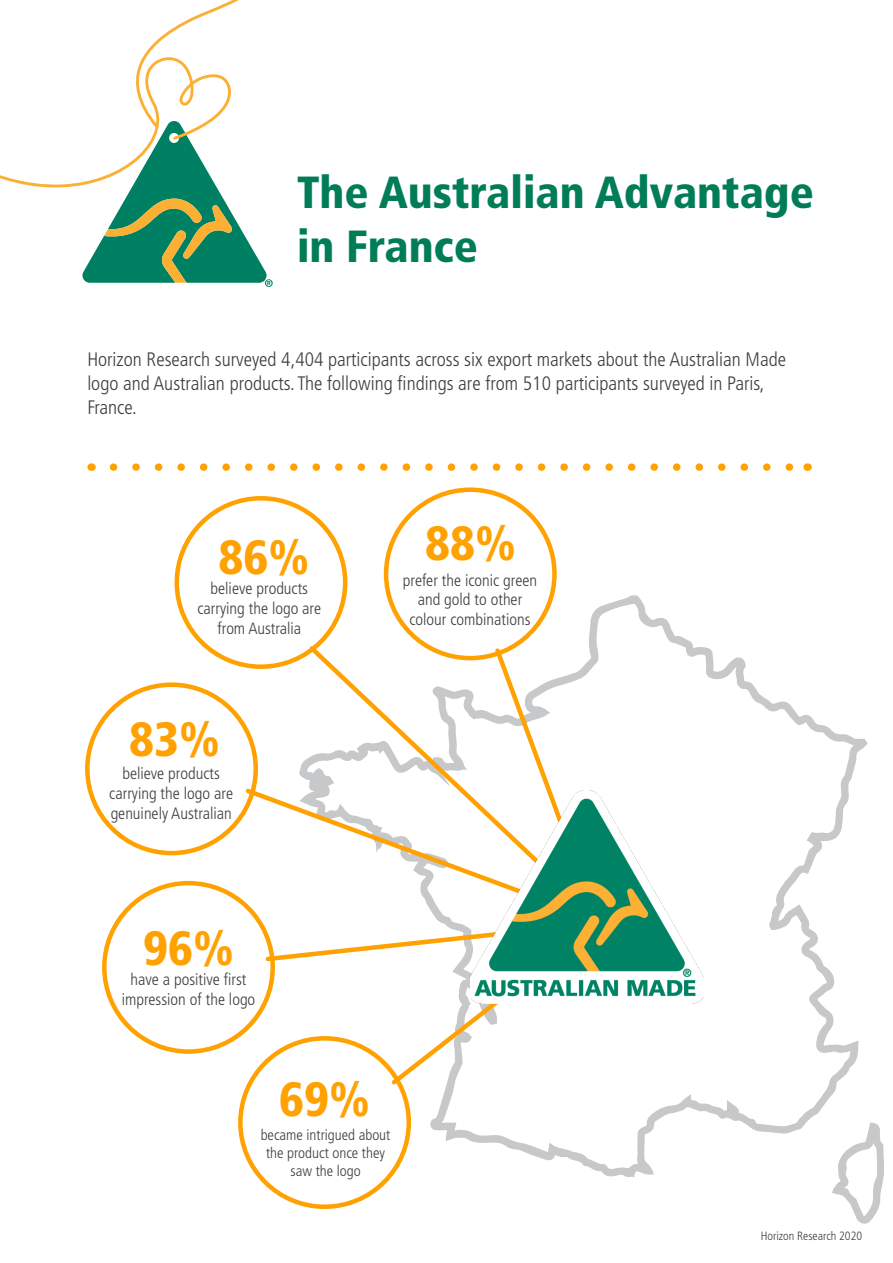
<style>
.page{position:relative;width:893px;height:1263px;background:#fff}
.page>*{position:absolute;margin:0;border:0;box-sizing:border-box;transform-origin:0 0}
.t1{font:900 condensed 48px "Frutiger LT Std";color:#ffa100}
.t2{font:900 condensed 45px/54px "Frutiger LT Std";color:#007d57}
.t3{font:300 condensed 19.5px/24px "Frutiger LT Std";color:#3e3e3f}
.t4{font:300 condensed 16.5px/19.8px "Frutiger LT Std";color:#3e3e3f;text-align:center}
.t5{font:300 condensed 15px/18px "Frutiger LT Std";color:#3e3e3f;text-align:center}
.t6{font:300 condensed 12px "Frutiger LT Std";color:#3e3e3f}
</style>
<div class="page">
<svg style="left:294px;top:463px;width:574px;height:746px"></svg>
<svg style="left:827px;top:1119px;width:57px;height:105px"></svg>
<svg style="left:0;top:0;width:273px;height:287px"></svg>
<svg style="left:113px;top:463px;width:683px;height:8px"></svg>
<div style="left:177px;top:498px;width:168px;height:169px;background:#fff;border-radius:50%"></div>
<div style="left:175px;top:496px;width:172px;height:173px;border:4px solid #ffa100;border-radius:50%"></div>
<div style="left:85px;top:682px;width:173px;height:173px;border:4px solid #ffa100;border-radius:50%"></div>
<div style="left:386px;top:490px;width:168px;height:168px;background:#fff;border-radius:50%"></div>
<div style="left:240px;top:1038px;width:169px;height:169px;background:#fff;border-radius:50%"></div>
<svg style="left:242px;top:785px;width:364px;height:142px"></svg>
<svg style="left:263px;top:645px;width:342px;height:443px"></svg>
<img style="left:470px;top:791px;width:234px;height:212px">
<p class="t2" style="left:297px;top:165px;width:518px">The Australian Advantage in France</p>
<p class="t3" style="left:87px;top:348px;width:700px">Horizon Research surveyed 4,404 participants across six export markets about the Australian Made logo and Australian products. The following findings are from 510 participants surveyed in Paris,<br>France.</p>
<p class="t1" style="left:218px;top:529px;width:92px">86%</p>
<p class="t4" style="left:197px;top:579px;width:125px">believe products carrying the logo are from Australia</p>
<p class="t1" style="left:129px;top:711px;width:92px">83%</p>
<p class="t4" style="left:109px;top:763px;width:125px">believe products carrying the logo are genuinely Australian</p>
<p class="t1" style="left:425px;top:515px;width:92px">88%</p>
<p class="t4" style="left:403px;top:570px;width:136px">prefer the iconic green and gold to other colour combinations</p>
<p class="t1" style="left:143px;top:919px;width:92px">96%</p>
<p class="t4" style="left:122px;top:970px;width:135px">have a positive first impression of the logo</p>
<p class="t1" style="left:279px;top:1071px;width:92px">69%</p>
<p class="t5" style="left:261px;top:1126px;width:131px">became intrigued about the product once they saw the logo</p>
<p class="t6" style="left:761px;top:1229px;width:103px">Horizon Research 2020</p>
</div>
